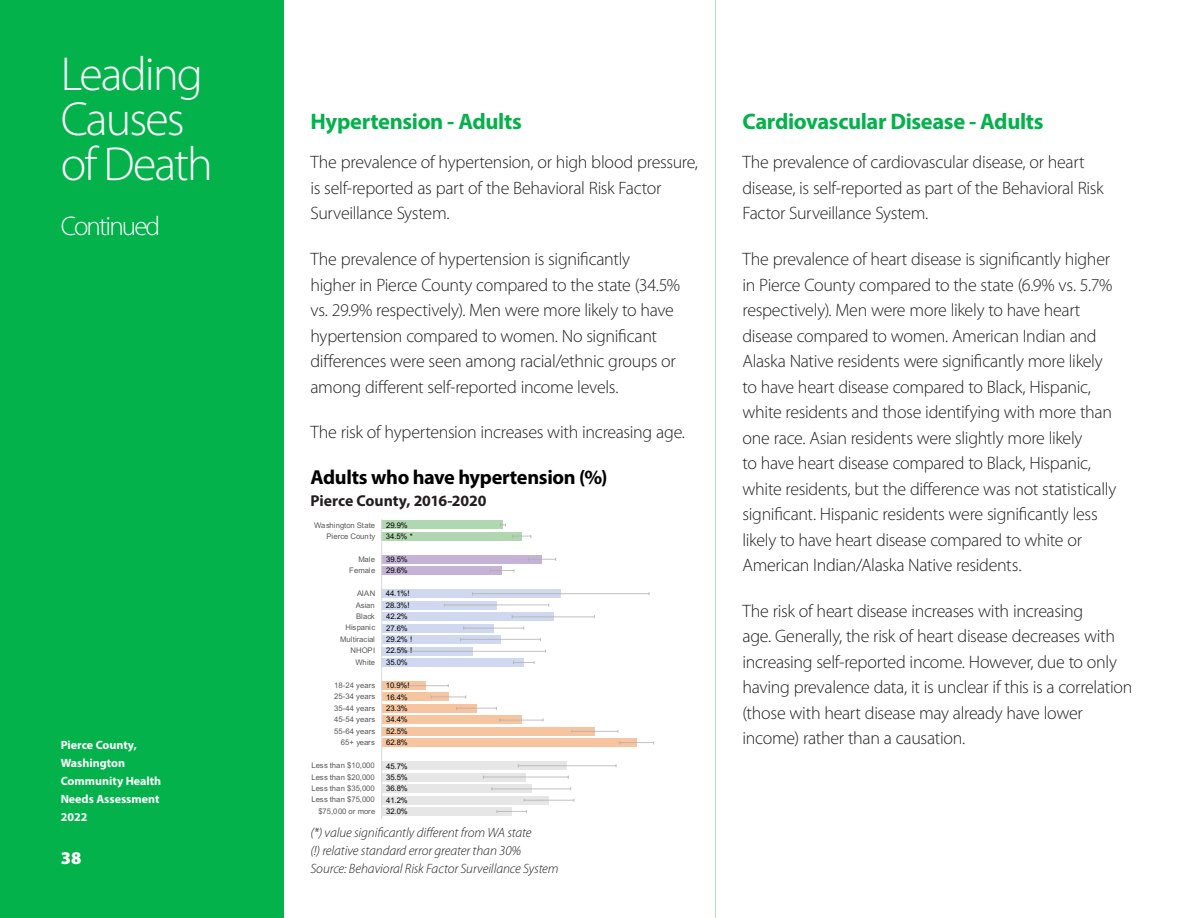
<style>
.page{position:relative;width:1188px;height:918px;background:#fff}
.page>*{position:absolute;margin:0;border:0;box-sizing:border-box;transform-origin:0 0}
.Titles{font:300 48px/45px "Myriad Pro";letter-spacing:-.04em;color:#fff}
.TITLE-continued{font:300 27px "Myriad Pro";letter-spacing:-.07em;color:#fff}
.SUBHEADER_2__GRN{font:700 22.5px "Myriad Pro";letter-spacing:-.02em;color:#04b24b}
._2022_Figure_Name_BI{font:700 20.25px "Myriad Pro";letter-spacing:-.015em;color:#000}
.BODY_TEXT-_CHNA{font:300 18px/25.5px "Myriad Pro";letter-spacing:-.02em;color:#231f20}
.t1{font:900 18px "Myriad Pro";color:#fff}
._2022_Figure_Name_Su{font:700 15.75px "Myriad Pro";letter-spacing:-.005em;color:#231f20}
._2022_Sources{font:italic 300 13.5px "Myriad Pro";letter-spacing:-.005em;color:#231f20}
.t2{font:700 12px/18px "Myriad Pro";color:#fff}
.t3{font:7.8px/11.6px "Arial";letter-spacing:-.01em;color:#595959;text-align:right}
.t4{font:7.8px/11.4px "Arial";letter-spacing:-.01em;color:#000}
</style>
<div class="page">
<hr style="left:715px;top:0;width:1px;height:918px;background:#ace6c4">
<div style="left:0;top:0;width:284px;height:918px;background:#04b24b"></div>
<div style="left:382px;top:521px;width:121px;height:8px;background:#b0d7b0"></div>
<div style="left:382px;top:532px;width:140px;height:9px;background:#b0d7b0"></div>
<div style="left:382px;top:555px;width:160px;height:9px;background:#c5b3d7"></div>
<div style="left:382px;top:567px;width:120px;height:8px;background:#c5b3d7"></div>
<div style="left:382px;top:590px;width:179px;height:8px;background:#cfd8ee"></div>
<div style="left:382px;top:601px;width:115px;height:8px;background:#cfd8ee"></div>
<div style="left:382px;top:612px;width:171px;height:9px;background:#cfd8ee"></div>
<div style="left:382px;top:624px;width:112px;height:8px;background:#cfd8ee"></div>
<div style="left:382px;top:635px;width:118px;height:9px;background:#cfd8ee"></div>
<div style="left:382px;top:647px;width:91px;height:8px;background:#cfd8ee"></div>
<div style="left:382px;top:658px;width:142px;height:9px;background:#cfd8ee"></div>
<div style="left:382px;top:681px;width:44px;height:9px;background:#f6c5a0"></div>
<div style="left:382px;top:693px;width:66px;height:8px;background:#f6c5a0"></div>
<div style="left:382px;top:704px;width:95px;height:9px;background:#f6c5a0"></div>
<div style="left:382px;top:716px;width:139px;height:8px;background:#f6c5a0"></div>
<div style="left:382px;top:727px;width:213px;height:9px;background:#f6c5a0"></div>
<div style="left:382px;top:739px;width:255px;height:8px;background:#f6c5a0"></div>
<div style="left:382px;top:761px;width:185px;height:9px;background:#e7e6e6"></div>
<div style="left:382px;top:773px;width:144px;height:8px;background:#e7e6e6"></div>
<div style="left:382px;top:784px;width:149px;height:9px;background:#e7e6e6"></div>
<div style="left:382px;top:796px;width:167px;height:8px;background:#e7e6e6"></div>
<div style="left:382px;top:807px;width:130px;height:9px;background:#e7e6e6"></div>
<svg style="left:500px;top:523px;width:6px;height:4px"></svg>
<svg style="left:512px;top:535px;width:20px;height:3px"></svg>
<svg style="left:528px;top:558px;width:28px;height:3px"></svg>
<svg style="left:490px;top:569px;width:25px;height:3px"></svg>
<hr style="left:472px;top:593px;width:88px;height:1px;background:#bbbcc5">
<hr style="left:560px;top:593px;width:89px;height:1px;background:#cecbcb">
<hr style="left:444px;top:605px;width:53px;height:1px;background:#c5cad9">
<hr style="left:497px;top:605px;width:52px;height:1px;background:#e6e4e4">
<hr style="left:512px;top:617px;width:41px;height:1px;background:#c6ccdc">
<hr style="left:553px;top:617px;width:41px;height:1px;background:#e9e8e8">
<hr style="left:464px;top:628px;width:30px;height:1px;background:#c0c3d0">
<hr style="left:494px;top:628px;width:30px;height:1px;background:#dbd9d9">
<hr style="left:461px;top:639px;width:40px;height:1px;background:#bbbbc4">
<hr style="left:501px;top:639px;width:39px;height:1px;background:#cdcaca">
<hr style="left:400px;top:651px;width:73px;height:1px;background:#bcbdc7">
<hr style="left:473px;top:651px;width:73px;height:1px;background:#d0cece">
<svg style="left:513px;top:661px;width:22px;height:3px"></svg>
<svg style="left:403px;top:684px;width:46px;height:3px"></svg>
<svg style="left:431px;top:695px;width:35px;height:4px"></svg>
<svg style="left:456px;top:707px;width:41px;height:3px"></svg>
<svg style="left:499px;top:718px;width:45px;height:3px"></svg>
<svg style="left:571px;top:730px;width:48px;height:3px"></svg>
<svg style="left:619px;top:741px;width:35px;height:3px"></svg>
<hr style="left:518px;top:765px;width:50px;height:1px;background:#c8c5c5">
<hr style="left:568px;top:765px;width:48px;height:1px;background:#d3d1d1">
<hr style="left:483px;top:777px;width:43px;height:1px;background:#d1cfcf">
<hr style="left:526px;top:777px;width:42px;height:1px;background:#e0dfdf">
<hr style="left:492px;top:789px;width:39px;height:1px;background:#d4d2d2">
<hr style="left:531px;top:789px;width:40px;height:1px;background:#e4e3e3">
<svg style="left:524px;top:799px;width:51px;height:3px"></svg>
<svg style="left:497px;top:810px;width:30px;height:3px"></svg>
<hr style="left:381px;top:519px;width:1px;height:299px;background:#d9d9d9">
<p class="Titles" style="left:61px;top:51px;width:154px">Leading<br>Causes of Death</p>
<p class="TITLE-continued" style="left:61px;top:210px;width:101px">Continued</p>
<p class="t2" style="left:61px;top:735px;width:102px">Pierce County,<br>Washington<br>Community Health<br>Needs Assessment<br>2022</p>
<p class="t1" style="left:61px;top:846px;width:22px">38</p>
<p class="SUBHEADER_2__GRN" style="left:310px;top:107px;width:213px">Hypertension - Adults</p>
<p class="BODY_TEXT-_CHNA" style="left:310px;top:149px;width:389px">The prevalence of hypertension, or high blood pressure, is self-reported as part of the Behavioral Risk Factor<br>Surveillance System.</p>
<p class="BODY_TEXT-_CHNA" style="left:310px;top:246px;width:371px">The prevalence of hypertension is significantly<br>higher in Pierce County compared to the state (34.5% vs. 29.9% respectively). Men were more likely to have hypertension compared to women. No significant differences were seen among racial/ethnic groups or among different self-reported income levels.</p>
<p class="BODY_TEXT-_CHNA" style="left:310px;top:419px;width:376px">The risk of hypertension increases with increasing age.</p>
<p class="_2022_Figure_Name_BI" style="left:310px;top:464px;width:299px">Adults who have hypertension (%)</p>
<p class="_2022_Figure_Name_Su" style="left:310px;top:491px;width:177px">Pierce County, 2016-2020</p>
<p class="t4" style="left:386px;top:519px;width:28px">29.9%<br>34.5% *</p>
<p class="t4" style="left:386px;top:554px;width:23px">39.5%<br>29.6%</p>
<p class="t4" style="left:386px;top:588px;width:28px">44.1%!<br>28.3%!<br>42.2%<br>27.6%<br>29.2% !<br>22.5% !<br>35.0%</p>
<p class="t4" style="left:386px;top:679px;width:25px">10.9%!<br>16.4%<br>23.3%<br>34.4%<br>52.5%<br>62.8%</p>
<p class="t4" style="left:386px;top:760px;width:23px;text-align:justify">45.7% 35.5% 36.8% 41.2% 32.0%</p>
<p class="t3" style="left:314px;top:519px;width:63px">Washington State<br>Pierce County</p>
<p class="t3" style="left:349px;top:554px;width:28px">Male<br>Female</p>
<p class="t3" style="left:340px;top:587px;width:36px">AIAN<br>Asian<br>Black<br>Hispanic<br>Multiracial<br>NHOPI<br>White</p>
<p class="t3" style="left:334px;top:679px;width:43px">18-24 years<br>25-34 years<br>35-44 years<br>45-54 years<br>55-64 years<br>65+ years</p>
<p class="t3" style="left:311px;top:759px;width:65px">Less than $10,000<br>Less than $20,000<br>Less than $35,000<br>Less than $75,000 $75,000 or more</p>
<p class="_2022_Sources" style="left:310px;top:824px;width:223px">(*) value significantly different from WA state</p>
<p class="_2022_Sources" style="left:310px;top:842px;width:212px">(!) relative standard error greater than 30%</p>
<p class="_2022_Sources" style="left:310px;top:860px;width:250px">Source: Behavioral Risk Factor Surveillance System</p>
<p class="SUBHEADER_2__GRN" style="left:742px;top:107px;width:303px">Cardiovascular Disease - Adults</p>
<p class="BODY_TEXT-_CHNA" style="left:742px;top:149px;width:363px">The prevalence of cardiovascular disease, or heart disease, is self-reported as part of the Behavioral Risk<br>Factor Surveillance System.</p>
<p class="BODY_TEXT-_CHNA" style="left:742px;top:246px;width:375px">The prevalence of heart disease is significantly higher in Pierce County compared to the state (6.9% vs. 5.7% respectively). Men were more likely to have heart disease compared to women. American Indian and Alaska Native residents were significantly more likely to have heart disease compared to Black, Hispanic, white residents and those identifying with more than one race. Asian residents were slightly more likely<br>to have heart disease compared to Black, Hispanic, white residents, but the difference was not statistically significant. Hispanic residents were significantly less likely to have heart disease compared to white or American Indian/Alaska Native residents.</p>
<p class="BODY_TEXT-_CHNA" style="left:742px;top:598px;width:391px">The risk of heart disease increases with increasing<br>age. Generally, the risk of heart disease decreases with increasing self-reported income. However, due to only having prevalence data, it is unclear if this is a correlation (those with heart disease may already have lower income) rather than a causation.</p>
</div>
